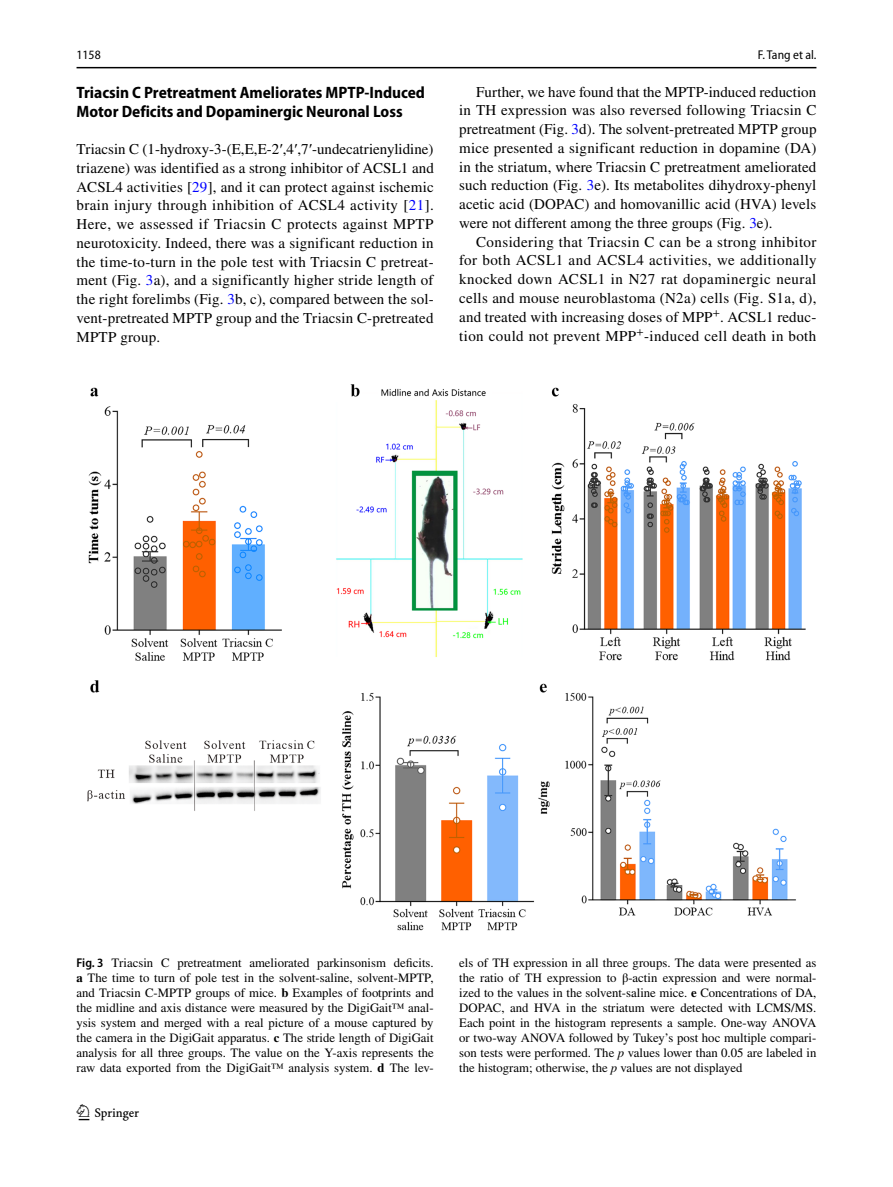
<style>
.page{position:relative;width:893px;height:1187px;background:#fff}
.page>*{position:absolute;margin:0;border:0;box-sizing:border-box;transform-origin:0 0}
.t1{font:22.5px "Springnew Regular 3";color:#000}
.t2{font:700 semi-condensed 16.5px/18.8px "Myriad Pro";color:#000}
.t3{font:15px/18.8px "STIX";letter-spacing:.01em;color:#000;text-align:justify}
.t4{font:12.75px/15px "STIX";color:#000;text-align:justify}
.t5{font:semi-condensed 12.75px "Myriad Pro";color:#000}
.s1{font-family:"Times New Roman"}
.s2{color:#00f}
.s3{font-family:"Myriad Pro";font-weight:600;font-stretch:semi-condensed}
.s4{font-weight:700}
.s5{font-style:italic}
</style>
<div class="page">
<hr style="left:77px;top:67px;width:739px;height:1px;background:#000">
<img style="left:87px;top:384px;width:719px;height:547px">
<p class="t5" style="left:77px;top:48px;width:26px">1158</p>
<p class="t5" style="left:758px;top:48px;width:60px">F. Tang et al.</p>
<p class="t2" style="left:77px;top:83px;width:350px">Triacsin C Pretreatment Ameliorates MPTP‑Induced<br>Motor Deficits and Dopaminergic Neuronal Loss</p>
<p class="t3" style="left:77px;top:141px;width:359px">Triacsin C (1-hydroxy-3-(E,E,E-2<span class="s1">′</span>,4<span class="s1">′</span>,7<span class="s1">′</span>-undecatrienylidine) triazene) was identified as a strong inhibitor of ACSL1 and ACSL4 activities [<span class="s2">29</span>], and it can protect against ischemic brain injury through inhibition of ACSL4 activity [<span class="s2">21</span>].<br>Here, we assessed if Triacsin C protects against MPTP neurotoxicity. Indeed, there was a significant reduction in the time-to-turn in the pole test with Triacsin C pretreat&shy;ment (Fig. <span class="s2">3</span>a), and a significantly higher stride length of the right forelimbs (Fig. <span class="s2">3</span>b, c), compared between the sol&shy;vent-pretreated MPTP group and the Triacsin C-pretreated MPTP group.</p>
<p class="t3" style="left:459px;top:83px;width:359px;text-indent:17px">Further, we have found that the MPTP-induced reduction in TH expression was also reversed following Triacsin C pretreatment (Fig. <span class="s2">3</span>d). The solvent-pretreated MPTP group mice presented a significant reduction in dopamine (DA) in the striatum, where Triacsin C pretreatment ameliorated such reduction (Fig. <span class="s2">3</span>e). Its metabolites dihydroxy-phenyl acetic acid (DOPAC) and homovanillic acid (HVA) levels were not different among the three groups (Fig. <span class="s2">3</span>e).</p>
<p class="t3" style="left:459px;top:233px;width:359px;text-indent:17px">Considering that Triacsin C can be a strong inhibitor for both ACSL1 and ACSL4 activities, we additionally knocked down ACSL1 in N27 rat dopaminergic neural cells and mouse neuroblastoma (N2a) cells (Fig. S1a, d), and treated with increasing doses of MPP<sup>+</sup>. ACSL1 reduc&shy;tion could not prevent MPP<sup>+</sup>-induced cell death in both</p>
<p class="t4" style="left:77px;top:956px;width:359px"><span class="s3">Fig. 3</span> Triacsin C pretreatment ameliorated parkinsonism deficits. <span class="s4">a</span> The time to turn of pole test in the solvent-saline, solvent-MPTP, and Triacsin C-MPTP groups of mice. <span class="s4">b</span> Examples of footprints and the midline and axis distance were measured by the DigiGait™ anal&shy;ysis system and merged with a real picture of a mouse captured by the camera in the DigiGait apparatus. <span class="s4">c</span> The stride length of DigiGait analysis for all three groups. The value on the Y-axis represents the raw data exported from the DigiGait™ analysis system. <span class="s4">d</span> The lev-</p>
<p class="t4" style="left:459px;top:956px;width:359px">els of TH expression in all three groups. The data were presented as the ratio of TH expression to β-actin expression and were normal&shy;ized to the values in the solvent-saline mice. <span class="s4">e</span> Concentrations of DA, DOPAC, and HVA in the striatum were detected with LCMS/MS.<br>Each point in the histogram represents a sample. One-way ANOVA or two-way ANOVA followed by Tukey’s post hoc multiple compari&shy;son tests were performed. The <span class="s5">p</span> values lower than 0.05 are labeled in the histogram; otherwise, the <span class="s5">p</span> values are not displayed</p>
<h1 class="t1" style="left:79px;top:1104px;width:62px">1 3</h1>
</div>
